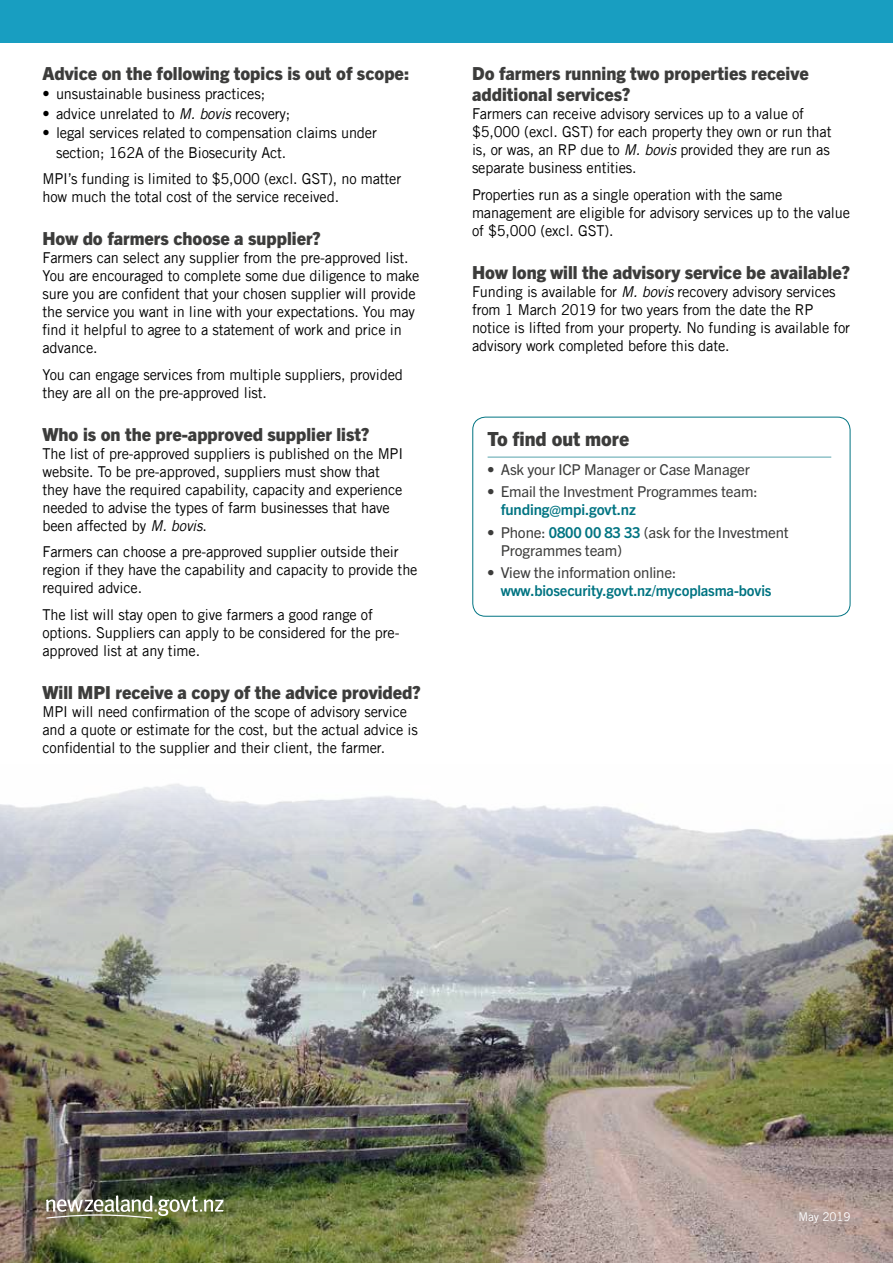
<style>
.page{position:relative;width:893px;height:1263px;background:#fff}
.page>*{position:absolute;margin:0;border:0;box-sizing:border-box;transform-origin:0 0}
.Body_heading_3{font:800 19.5px "Trade Gothic Next LT Pro";color:#3c3c3b}
.Body_heading_3-2{font:800 18px/21.6px "Trade Gothic Next LT Pro";color:#3c3c3b}
.text{font:15px/18px "Trade Gothic LT Std";letter-spacing:-.01em;color:#000}
.t1{font:15px/18px "Trade Gothic Next LT Pro";letter-spacing:-.01em;color:#3c3c3b}
.t2{font:700 15px/18px "Trade Gothic Next LT Pro";letter-spacing:-.01em;color:#007482}
.text-2{font:12px "Trade Gothic LT Std";letter-spacing:-.01em;color:#fff}
.s1{font-style:italic}
.s2{font-weight:700;color:#007482}
.s3{font-weight:400;color:#3c3c3b}
</style>
<div class="page">
<img style="left:0;top:783px;width:893px;height:480px">
<div style="left:0;top:0;width:893px;height:43px;background:#189ec1"></div>
<img style="left:46px;top:1195px;width:178px;height:23px">
<div style="left:472px;top:417px;width:378px;height:200px;border:1px solid #007482;border-radius:13px"></div>
<hr style="left:488px;top:456px;width:343px;height:2px;background:#8fc2c8">
<p class="Body_heading_3-2" style="left:43px;top:61px;width:368px">Advice on the following topics is out of scope:</p>
<p class="text" style="left:43px;top:85px;width:224px">• unsustainable business practices;</p>
<p class="text" style="left:43px;top:104px;width:249px">• advice unrelated to <span class="s1">M. bovis</span> recovery;</p>
<p class="text" style="left:56px;top:123px;width:322px;line-height:19.5px;text-indent:-14px">• legal services related to compensation claims under section; 162A of the Biosecurity Act.</p>
<p class="text" style="left:43px;top:170px;width:360px">MPI’s funding is limited to $5,000 (excl. GST), no matter how much the total cost of the service received.</p>
<p class="Body_heading_3-2" style="left:43px;top:227px;width:280px">How do farmers choose a supplier?</p>
<p class="text" style="left:43px;top:249px;width:378px">Farmers can select any supplier from the pre-approved list.<br>You are encouraged to complete some due diligence to make sure you are confident that your chosen supplier will provide the service you want in line with your expectations. You may find it helpful to agree to a statement of work and price in advance.</p>
<p class="text" style="left:43px;top:365px;width:362px">You can engage services from multiple suppliers, provided they are all on the pre-approved list.</p>
<p class="Body_heading_3-2" style="left:43px;top:422px;width:328px">Who is on the pre-approved supplier list?</p>
<p class="text" style="left:43px;top:444px;width:362px">The list of pre-approved suppliers is published on the MPI website. To be pre-approved, suppliers must show that they have the required capability, capacity and experience needed to advise the types of farm businesses that have been affected by <span class="s1">M. bovis</span>.</p>
<p class="text" style="left:43px;top:543px;width:377px">Farmers can choose a pre-approved supplier outside their region if they have the capability and capacity to provide the required advice.</p>
<p class="text" style="left:43px;top:605px;width:359px">The list will stay open to give farmers a good range of options. Suppliers can apply to be considered for the pre&shy;approved list at any time.</p>
<p class="Body_heading_3-2" style="left:43px;top:680px;width:380px">Will MPI receive a copy of the advice provided?</p>
<p class="text" style="left:43px;top:702px;width:377px">MPI will need confirmation of the scope of advisory service and a quote or estimate for the cost, but the actual advice is confidential to the supplier and their client, the farmer.</p>
<p class="Body_heading_3-2" style="left:472px;top:61px;width:338px">Do farmers running two properties receive additional services?</p>
<p class="text" style="left:472px;top:105px;width:361px">Farmers can receive advisory services up to a value of $5,000 (excl. GST) for each property they own or run that is, or was, an RP due to <span class="s1">M. bovis</span> provided they are run as separate business entities.</p>
<p class="text" style="left:472px;top:185px;width:379px">Properties run as a single operation with the same management are eligible for advisory services up to the value of $5,000 (excl. GST).</p>
<p class="Body_heading_3-2" style="left:472px;top:260px;width:380px">How long will the advisory service be available?</p>
<p class="text" style="left:472px;top:282px;width:380px">Funding is available for <span class="s1">M. bovis</span> recovery advisory services from 1 March 2019 for two years from the date the RP notice is lifted from your property. No funding is available for advisory work completed before this date.</p>
<p class="Body_heading_3" style="left:488px;top:426px;width:143px">To find out more</p>
<p class="t1" style="left:487px;top:460px;width:264px">• Ask your ICP Manager or Case Manager</p>
<p class="t1" style="left:501px;top:482px;width:258px;text-indent:-14px">• Email the Investment Programmes team: <span class="s2">funding@mpi.govt.nz</span></p>
<p class="t1" style="left:501px;top:522px;width:289px;text-indent:-14px">• Phone: <span class="s2">0800 00 83 33</span> (ask for the Investment<br>Programmes team)</p>
<p class="t2" style="left:501px;top:562px;width:272px;text-indent:-14px"><span class="s3">• View the information online: </span>www.biosecurity.govt.nz/mycoplasma-bovis</p>
<p class="text-2" style="left:799px;top:1210px;width:53px">May 2019</p>
</div>
